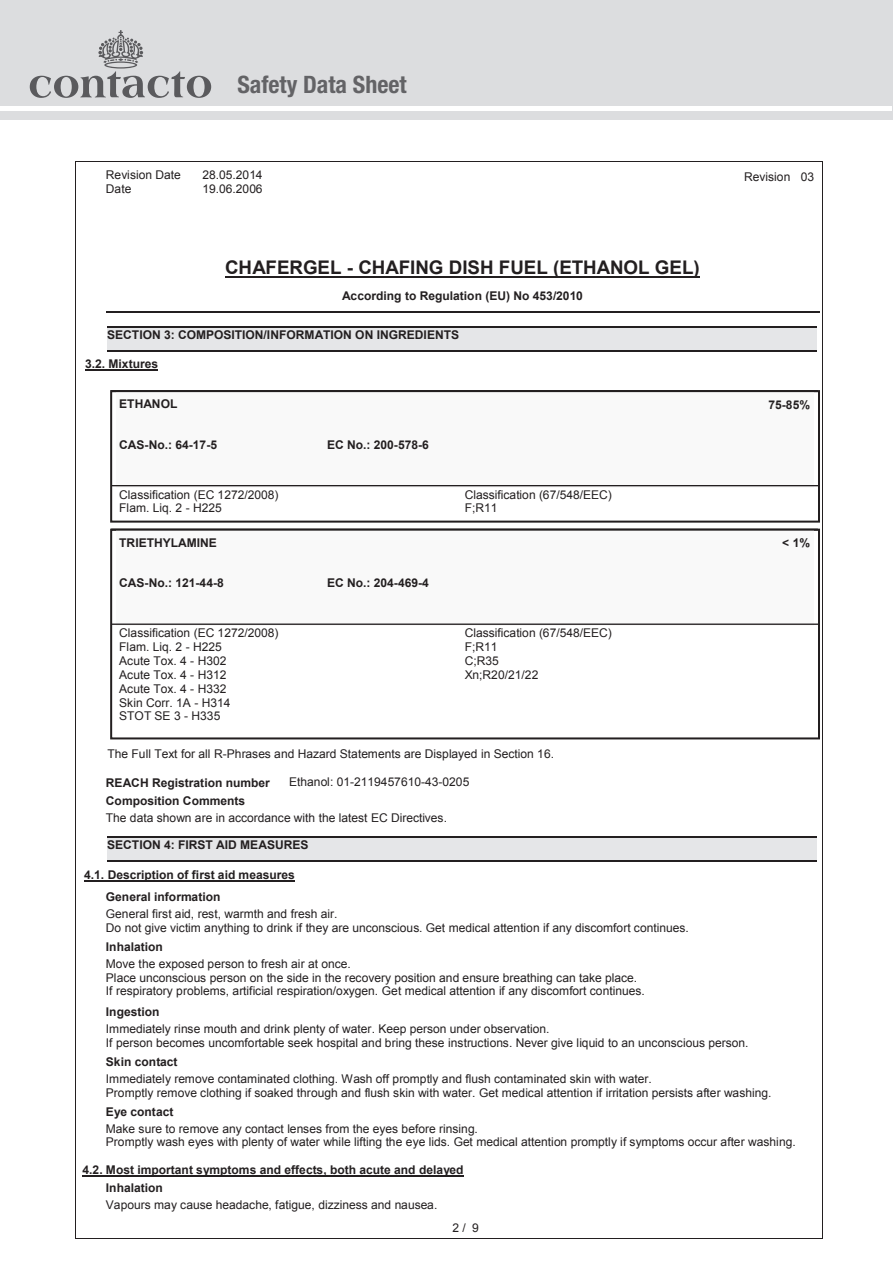
<style>
.page{position:relative;width:893px;height:1263px;background:#fff}
.page>*{position:absolute;margin:0;border:0;box-sizing:border-box;transform-origin:0 0}
.t1{font:700 condensed 24px "Helvetica Neue LT Std";color:#636366}
.t2{font:700 18.75px "Arial";letter-spacing:-.005em;color:#231f20}
.t3{font:12px/13.8px "Arial";letter-spacing:.005em;color:#231f20}
.t4{font:700 12px/22.5px "Arial";color:#231f20}
</style>
<div class="page">
<div style="left:0;top:0;width:893px;height:119px;background:#dcdddf"></div>
<div style="left:1px;top:106px;width:891px;height:5px;background:#fff"></div>
<svg style="left:30px;top:30px;width:181px;height:68px"></svg>
<div style="left:110px;top:529px;width:710px;height:210px;border:2px solid #231f20"></div>
<div style="left:110px;top:390px;width:710px;height:133px;border:2px solid #231f20"></div>
<div style="left:116px;top:530px;width:698px;height:96px;background:#f9f9f9"></div>
<div style="left:116px;top:391px;width:698px;height:96px;background:#f9f9f9"></div>
<hr style="left:111px;top:623px;width:708px;height:2px;background:#231f20">
<hr style="left:111px;top:485px;width:708px;height:1px;background:#231f20">
<hr style="left:111px;top:529px;width:707px;height:2px;background:#231f20">
<hr style="left:111px;top:390px;width:707px;height:2px;background:#231f20">
<hr style="left:225px;top:276px;width:475px;height:2px;background:#231f20">
<hr style="left:106px;top:311px;width:713px;height:2px;background:#231f20">
<div style="left:107px;top:327px;width:710px;height:23px;background:#e5e6e8"></div>
<hr style="left:107px;top:326px;width:710px;height:1px;background:#231f20">
<hr style="left:107px;top:350px;width:710px;height:2px;background:#231f20">
<hr style="left:85px;top:369px;width:73px;height:1px;background:#231f20">
<div style="left:107px;top:837px;width:710px;height:23px;background:#e5e6e8"></div>
<hr style="left:107px;top:836px;width:710px;height:1px;background:#231f20">
<hr style="left:107px;top:860px;width:710px;height:1px;background:#231f20">
<hr style="left:84px;top:880px;width:211px;height:1px;background:#231f20">
<hr style="left:82px;top:1175px;width:382px;height:1px;background:#231f20">
<hr style="left:75px;top:161px;width:747px;height:1px;background:#231f20">
<hr style="left:75px;top:162px;width:1px;height:1076px;background:#231f20">
<hr style="left:822px;top:162px;width:1px;height:1076px;background:#231f20">
<hr style="left:75px;top:1238px;width:747px;height:1px;background:#231f20">
<h1 class="t1" style="left:237px;top:70px;width:171px">Safety Data Sheet</h1>
<p class="t3" style="left:106px;top:168px;width:77px">Revision Date</p>
<p class="t3" style="left:202px;top:168px;width:62px">28.05.2014</p>
<p class="t3" style="left:106px;top:182px;width:27px">Date</p>
<p class="t3" style="left:202px;top:182px;width:62px">19.06.2006</p>
<p class="t3" style="left:744px;top:170px;width:72px">Revision 03</p>
<h2 class="t2" style="left:225px;top:255px;width:476px">CHAFERGEL - CHAFING DISH FUEL (ETHANOL GEL)</h2>
<p class="t4" style="left:342px;top:285px;width:242px">According to Regulation (EU) No 453/2010</p>
<p class="t4" style="left:107px;top:324px;width:353px">SECTION 3: COMPOSITION/INFORMATION ON INGREDIENTS</p>
<p class="t4" style="left:85px;top:353px;width:74px">3.2. Mixtures</p>
<p class="t4" style="left:119px;top:393px;width:60px">ETHANOL</p>
<p class="t4" style="left:768px;top:394px;width:43px">75-85%</p>
<p class="t4" style="left:119px;top:434px;width:99px">CAS-No.: 64-17-5</p>
<p class="t4" style="left:327px;top:433px;width:103px">EC No.: 200-578-6</p>
<p class="t3" style="left:119px;top:488px;width:161px">Classification (EC 1272/2008)<br>Flam. Liq. 2 - H225</p>
<p class="t4" style="left:119px;top:532px;width:99px">TRIETHYLAMINE</p>
<p class="t4" style="left:782px;top:532px;width:30px">&lt; 1%</p>
<p class="t4" style="left:119px;top:572px;width:106px">CAS-No.: 121-44-8</p>
<p class="t4" style="left:327px;top:572px;width:103px">EC No.: 204-469-4</p>
<p class="t3" style="left:465px;top:488px;width:149px">Classification (67/548/EEC)<br>F;R11</p>
<p class="t3" style="left:119px;top:626px;width:161px">Classification (EC 1272/2008)<br>Flam. Liq. 2 - H225<br>Acute Tox. 4 - H302<br>Acute Tox. 4 - H312<br>Acute Tox. 4 - H332<br>Skin Corr. 1A - H314<br>STOT SE 3 - H335</p>
<p class="t3" style="left:108px;top:747px;width:448px">The Full Text for all R-Phrases and Hazard Statements are Displayed in Section 16.</p>
<p class="t4" style="left:106px;top:772px;width:166px">REACH Registration number</p>
<p class="t3" style="left:289px;top:775px;width:182px">Ethanol: 01-2119457610-43-0205</p>
<p class="t4" style="left:106px;top:789px;width:141px">Composition Comments</p>
<p class="t3" style="left:106px;top:810px;width:343px">The data shown are in accordance with the latest EC Directives.</p>
<p class="t4" style="left:107px;top:834px;width:203px">SECTION 4: FIRST AID MEASURES</p>
<p class="t4" style="left:106px;top:863px;width:190px;text-indent:-22px">4.1. Description of first aid measures<br>General information</p>
<p class="t3" style="left:106px;top:907px;width:584px">General first aid, rest, warmth and fresh air.<br>Do not give victim anything to drink if they are unconscious. Get medical attention if any discomfort continues.</p>
<p class="t4" style="left:106px;top:935px;width:58px">Inhalation</p>
<p class="t3" style="left:106px;top:957px;width:540px">Move the exposed person to fresh air at once.<br>Place unconscious person on the side in the recovery position and ensure breathing can take place.<br>If respiratory problems, artificial respiration/oxygen. Get medical attention if any discomfort continues.</p>
<p class="t4" style="left:106px;top:1001px;width:55px">Ingestion</p>
<p class="t3" style="left:106px;top:1023px;width:644px">Immediately rinse mouth and drink plenty of water. Keep person under observation.<br>If person becomes uncomfortable seek hospital and bring these instructions. Never give liquid to an unconscious person.</p>
<p class="t4" style="left:106px;top:1051px;width:73px">Skin contact</p>
<p class="t3" style="left:106px;top:1072px;width:667px">Immediately remove contaminated clothing. Wash off promptly and flush contaminated skin with water.<br>Promptly remove clothing if soaked through and flush skin with water. Get medical attention if irritation persists after washing.</p>
<p class="t4" style="left:106px;top:1100px;width:69px">Eye contact</p>
<p class="t3" style="left:106px;top:1121px;width:691px">Make sure to remove any contact lenses from the eyes before rinsing.<br>Promptly wash eyes with plenty of water while lifting the eye lids. Get medical attention promptly if symptoms occur after washing.</p>
<p class="t4" style="left:106px;top:1160px;width:359px;line-height:18.3px;text-indent:-23px">4.2. Most important symptoms and effects, both acute and delayed<br>Inhalation</p>
<p class="t3" style="left:106px;top:1198px;width:333px">Vapours may cause headache, fatigue, dizziness and nausea.</p>
<p class="t3" style="left:453px;top:1221px;width:28px">2/ 9</p>
<p class="t3" style="left:465px;top:626px;width:149px">Classification (67/548/EEC)<br>F;R11<br>C;R35<br>Xn;R20/21/22</p>
</div>
